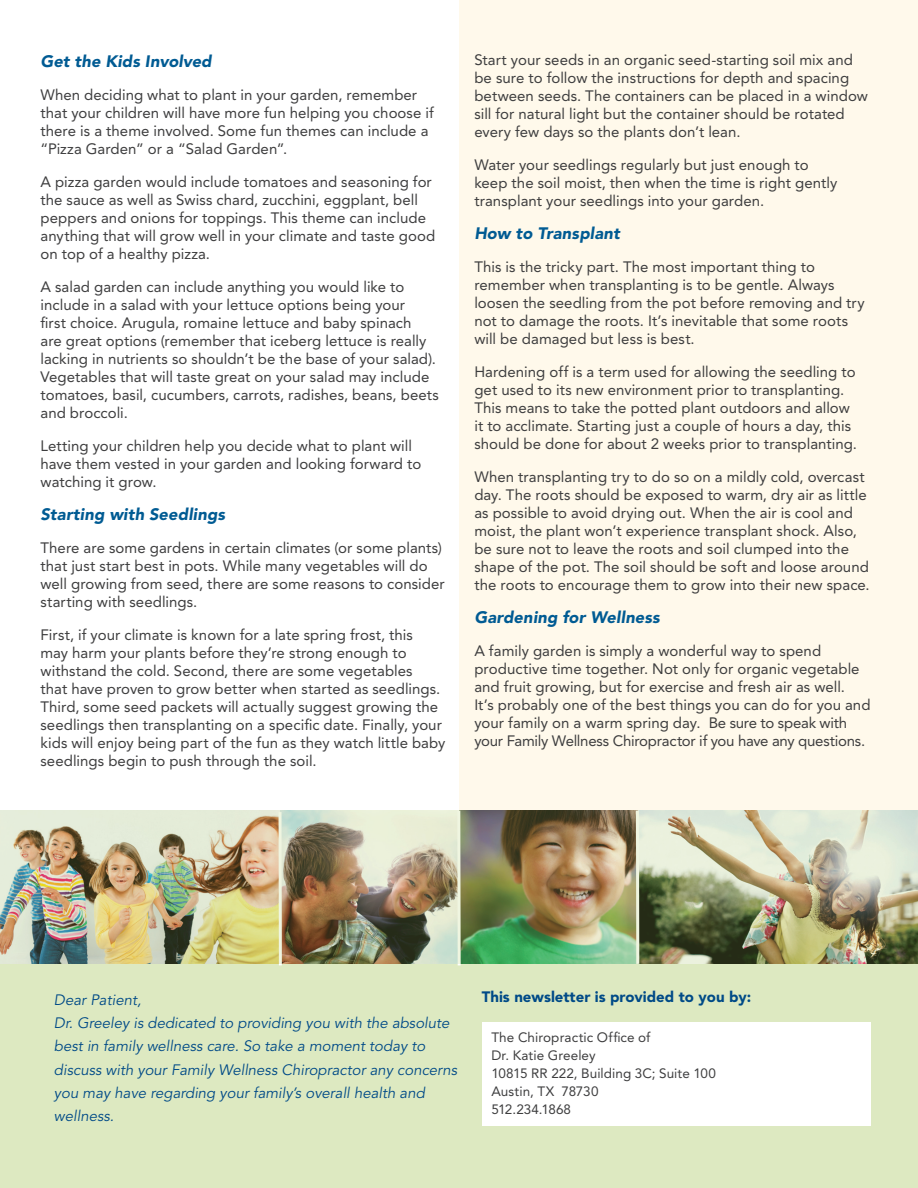
<style>
.page{position:relative;width:918px;height:1188px;background:#fff}
.page>*{position:absolute;margin:0;border:0;box-sizing:border-box;transform-origin:0 0}
.t1{font:italic 900 16.5px "Avenir";letter-spacing:.01em;color:#005b93}
.t2{font:15px/18px "Avenir";letter-spacing:.005em;color:#3e3e3f}
.t3{font:italic 15px/23.2px "Avenir";color:#004a87}
.t4{font:900 15px "Avenir";color:#004a87}
.t5{font:13.5px/18px "Avenir";letter-spacing:.005em;color:#3e3e3f}
</style>
<div class="page">
<div style="left:0;top:810px;width:918px;height:378px;background:#dde9c1"></div>
<div style="left:459px;top:0;width:459px;height:958px;background:#fff9eb"></div>
<div style="left:482px;top:1023px;width:388px;height:103px;background:#fff"></div>
<hr style="left:279px;top:812px;width:3px;height:153px;background:#fff">
<img style="left:0;top:811px;width:918px;height:153px">
<p class="t1" style="left:40px;top:51px;width:173px">Get the Kids Involved</p>
<p class="t2" style="left:40px;top:85px;width:395px">When deciding what to plant in your garden, remember that your children will have more fun helping you choose if there is a theme involved. Some fun themes can include a “Pizza Garden” or a “Salad Garden”.</p>
<p class="t2" style="left:40px;top:172px;width:396px">A pizza garden would include tomatoes and seasoning for the sauce as well as Swiss chard, zucchini, eggplant, bell peppers and onions for toppings. This theme can include anything that will grow well in your climate and taste good on top of a healthy pizza.</p>
<p class="t2" style="left:40px;top:277px;width:400px">A salad garden can include anything you would like to include in a salad with your lettuce options being your<br>first choice. Arugula, romaine lettuce and baby spinach<br>are great options (remember that iceberg lettuce is really lacking in nutrients so shouldn’t be the base of your salad).<br>Vegetables that will taste great on your salad may include tomatoes, basil, cucumbers, carrots, radishes, beans, beets and broccoli.</p>
<p class="t2" style="left:40px;top:436px;width:382px">Letting your children help you decide what to plant will have them vested in your garden and looking forward to watching it grow.</p>
<p class="t1" style="left:40px;top:504px;width:186px">Starting with Seedlings</p>
<p class="t2" style="left:40px;top:538px;width:406px">There are some gardens in certain climates (or some plants) that just start best in pots. While many vegetables will do well growing from seed, there are some reasons to consider starting with seedlings.</p>
<p class="t2" style="left:40px;top:625px;width:406px">First, if your climate is known for a late spring frost, this<br>may harm your plants before they’re strong enough to withstand the cold. Second, there are some vegetables<br>that have proven to grow better when started as seedlings.<br>Third, some seed packets will actually suggest growing the seedlings then transplanting on a specific date. Finally, your kids will enjoy being part of the fun as they watch little baby seedlings begin to push through the soil.</p>
<p class="t2" style="left:474px;top:51px;width:395px">Start your seeds in an organic seed-starting soil mix and be sure to follow the instructions for depth and spacing between seeds. The containers can be placed in a window sill for natural light but the container should be rotated every few days so the plants don’t lean.</p>
<p class="t2" style="left:474px;top:156px;width:364px">Water your seedlings regularly but just enough to keep the soil moist, then when the time is right gently transplant your seedlings into your garden.</p>
<p class="t1" style="left:474px;top:224px;width:147px">How to Transplant</p>
<p class="t2" style="left:474px;top:258px;width:392px">This is the tricky part. The most important thing to remember when transplanting is to be gentle. Always loosen the seedling from the pot before removing and try not to damage the roots. It’s inevitable that some roots will be damaged but less is best.</p>
<p class="t2" style="left:474px;top:363px;width:384px">Hardening off is a term used for allowing the seedling to get used to its new environment prior to transplanting.<br>This means to take the potted plant outdoors and allow it to acclimate. Starting just a couple of hours a day, this should be done for about 2 weeks prior to transplanting.</p>
<p class="t2" style="left:474px;top:468px;width:397px">When transplanting try to do so on a mildly cold, overcast day. The roots should be exposed to warm, dry air as little as possible to avoid drying out. When the air is cool and moist, the plant won’t experience transplant shock. Also, be sure not to leave the roots and soil clumped into the shape of the pot. The soil should be soft and loose around the roots to encourage them to grow into their new space.</p>
<p class="t1" style="left:474px;top:608px;width:187px">Gardening for Wellness</p>
<p class="t2" style="left:474px;top:642px;width:398px">A family garden is simply a wonderful way to spend productive time together. Not only for organic vegetable and fruit growing, but for exercise and fresh air as well.<br>It’s probably one of the best things you can do for you and your family on a warm spring day. Be sure to speak with your Family Wellness Chiropractor if you have any questions.</p>
<p class="t3" style="left:54px;top:988px;width:405px">Dear Patient,<br>Dr. Greeley is dedicated to providing you with the absolute best in family wellness care. So take a moment today to discuss with your Family Wellness Chiropractor any concerns you may have regarding your family’s overall health and wellness.</p>
<p class="t4" style="left:482px;top:988px;width:271px">This newsletter is provided to you by:</p>
<p class="t5" style="left:491px;top:1029px;width:226px">The Chiropractic Office of<br>Dr. Katie Greeley<br>10815 RR 222, Building 3C; Suite 100<br>Austin, TX 78730<br>512.234.1868</p>
</div>
